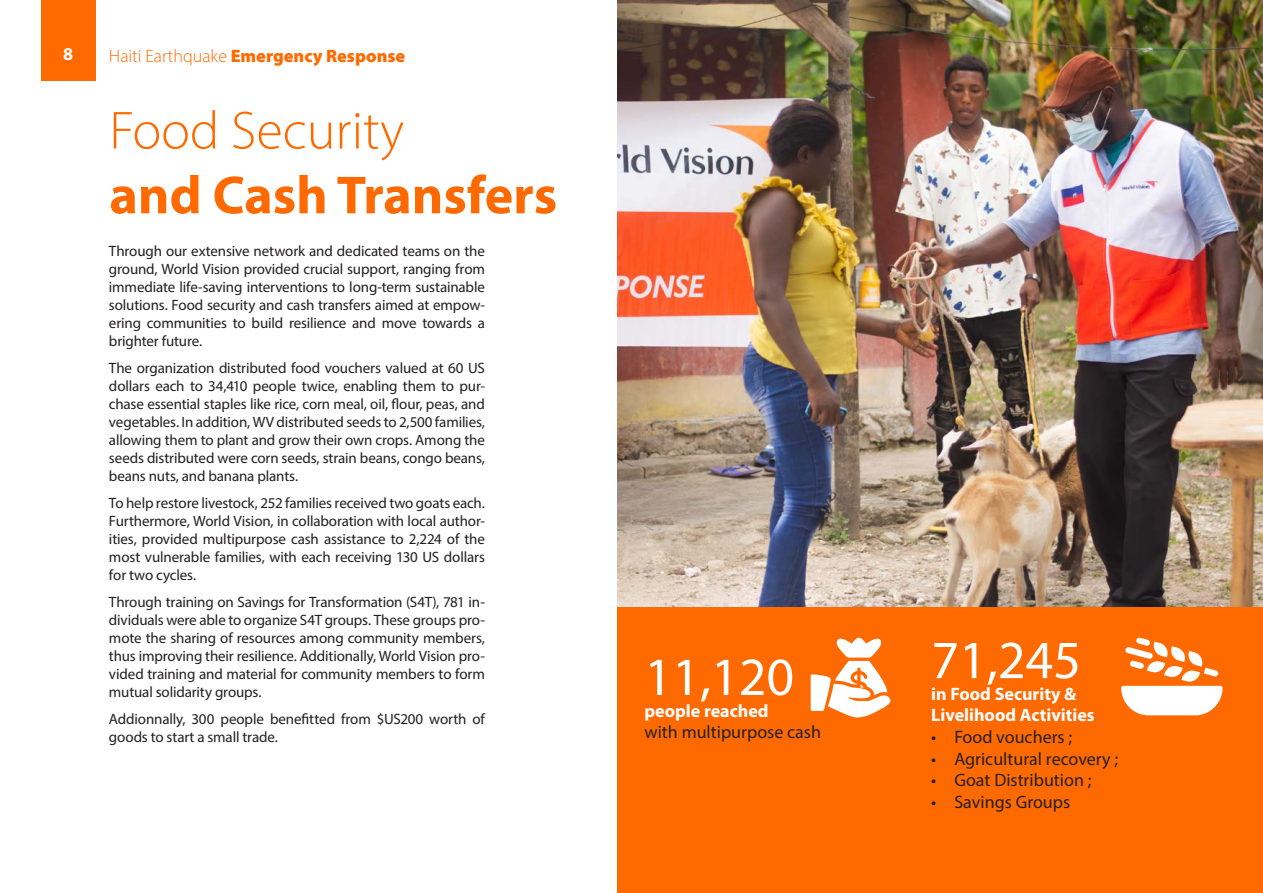
<style>
.page{position:relative;width:1263px;height:893px;background:#fff}
.page>*{position:absolute;margin:0;border:0;box-sizing:border-box;transform-origin:0 0}
.t1{font:700 54px "Myriad Pro";color:#ff6a00}
.t2{font:300 54px "Myriad Pro";color:#ff6a00}
.t3{font:54px "Myriad Pro";color:#fff}
.t4{font:18px "Myriad Pro";color:#231f20}
.t5{font:700 18px/21.6px "Myriad Pro";color:#fff}
.t6{font:900 18px "Myriad Pro";color:#ff6a00}
.Paragraph_Style_Basi{font:15px/18px "Myriad Pro";letter-spacing:-.01em;color:#231f20;text-align:justify}
.s1{font-weight:300}
</style>
<div class="page">
<div style="left:41px;top:0;width:55px;height:81px;background:#ff6a00"></div>
<img style="left:617px;top:0;width:646px;height:608px">
<div style="left:617px;top:608px;width:646px;height:285px;background:#ff6a00"></div>
<svg style="left:1121px;top:637px;width:101px;height:78px"></svg>
<svg style="left:811px;top:638px;width:79px;height:80px"></svg>
<p class="t5" style="left:63px;top:43px;width:11px">8</p>
<p class="t6" style="left:109px;top:44px;width:298px"><span class="s1">Haiti Earthquake</span> Emergency Response</p>
<p class="t2" style="left:109px;top:98px;width:296px">Food Security</p>
<p class="t1" style="left:109px;top:160px;width:449px">and Cash Transfers</p>
<p class="Paragraph_Style_Basi" style="left:109px;top:242px;width:377px">Through our extensive network and dedicated teams on the ground, World Vision provided crucial support, ranging from immediate life-saving interventions to long-term sustainable solutions. Food security and cash transfers aimed at empow&shy;ering communities to build resilience and move towards a brighter future.</p>
<p class="Paragraph_Style_Basi" style="left:109px;top:359px;width:377px">The organization distributed food vouchers valued at 60 US dollars each to 34,410 people twice, enabling them to pur&shy;chase essential staples like rice, corn meal, oil, flour, peas, and vegetables. In addition, WV distributed seeds to 2,500 families, allowing them to plant and grow their own crops. Among the seeds distributed were corn seeds, strain beans, congo beans, beans nuts, and banana plants.</p>
<p class="Paragraph_Style_Basi" style="left:109px;top:494px;width:377px">To help restore livestock, 252 families received two goats each.<br>Furthermore, World Vision, in collaboration with local author&shy;ities, provided multipurpose cash assistance to 2,224 of the most vulnerable families, with each receiving 130 US dollars for two cycles.</p>
<p class="Paragraph_Style_Basi" style="left:109px;top:593px;width:377px">Through training on Savings for Transformation (S4T), 781 in&shy;dividuals were able to organize S4T groups. These groups pro&shy;mote the sharing of resources among community members, thus improving their resilience. Additionally, World Vision pro&shy;vided training and material for community members to form mutual solidarity groups.</p>
<p class="Paragraph_Style_Basi" style="left:109px;top:710px;width:377px">Addionnally, 300 people benefitted from $US200 worth of goods to start a small trade.</p>
<p class="t3" style="left:644px;top:643px;width:151px">11,120</p>
<p class="t5" style="left:644px;top:699px;width:126px">people reached</p>
<p class="t4" style="left:644px;top:721px;width:178px">with multipurpose cash</p>
<p class="t3" style="left:931px;top:627px;width:151px">71,245</p>
<p class="t5" style="left:931px;top:682px;width:165px">in Food Security &amp;<br>Livelihood Activities</p>
<p class="t4" style="left:931px;top:726px;width:142px">• Food vouchers ;</p>
<p class="t4" style="left:931px;top:747px;width:188px">• Agricultural recovery ;</p>
<p class="t4" style="left:931px;top:769px;width:162px">• Goat Distribution ;</p>
<p class="t4" style="left:931px;top:791px;width:140px">• Savings Groups</p>
</div>
